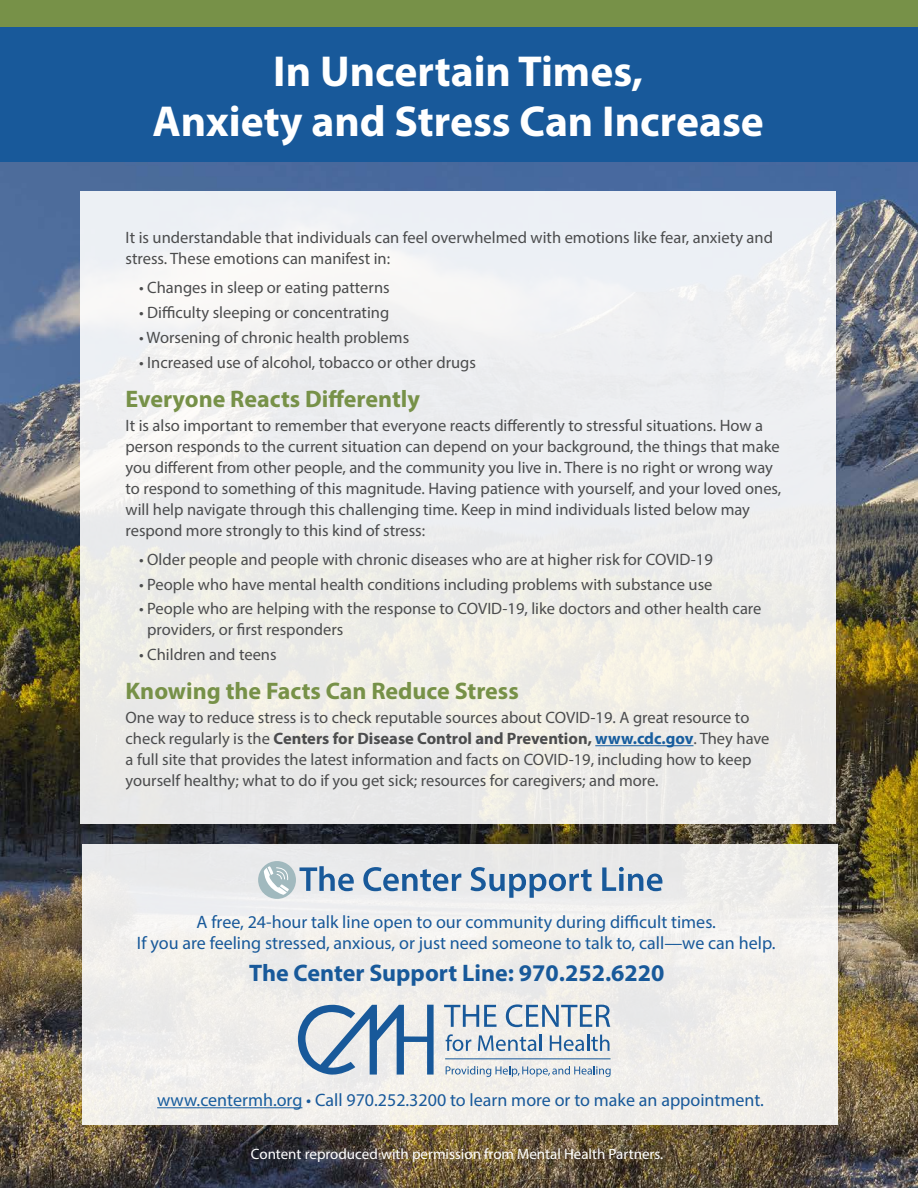
<style>
.page{position:relative;width:918px;height:1188px;background:#fff}
.page>*{position:absolute;margin:0;border:0;box-sizing:border-box;transform-origin:0 0}
.t1{font:700 43.5px/49.5px "Myriad Pro";color:#fff;text-align:center}
.Subheads{font:700 24px "Myriad Pro";color:#779148}
.t2{font:700 24px "Myriad Pro";color:#18599a}
.t3{font:18px/21.6px "Myriad Pro";color:#18599a;text-align:center}
.Copy{font:16.5px/21px "Myriad Pro";color:#4b4c4d}
.bullets{font:16.5px/21px "Myriad Pro";color:#4b4c4d}
.t4{font:15px "Myriad Pro";color:#fff}
.s1{font-weight:700}
.s2{font-weight:700;color:#175d9e}
.s3{color:#175d9e}
</style>
<div class="page">
<img style="left:0;top:162px;width:917px;height:1025px">
<div style="left:80px;top:191px;width:756px;height:633px;background:#edeeed"></div>
<div style="left:0;top:24px;width:917px;height:138px;background:#18599a"></div>
<div style="left:0;top:0;width:917px;height:26px;background:#779148"></div>
<hr style="left:595px;top:745px;width:98px;height:1px;background:#175d9e">
<div style="left:82px;top:844px;width:756px;height:280px;background:#f0eeeb"></div>
<svg style="left:298px;top:1004px;width:136px;height:71px"></svg>
<svg style="left:446px;top:1034px;width:25px;height:17px"></svg>
<svg style="left:478px;top:1035px;width:63px;height:16px"></svg>
<svg style="left:550px;top:1035px;width:60px;height:16px"></svg>
<svg style="left:444px;top:1005px;width:53px;height:22px"></svg>
<svg style="left:506px;top:1004px;width:104px;height:23px"></svg>
<svg style="left:446px;top:1066px;width:165px;height:11px"></svg>
<hr style="left:445px;top:1058px;width:166px;height:1px;background:#18599a">
<div style="left:258px;top:861px;width:38px;height:38px;background:#a1b9be;border-radius:50%"></div>
<svg style="left:300px;top:866px;width:54px;height:25px"></svg>
<svg style="left:363px;top:867px;width:98px;height:24px"></svg>
<svg style="left:471px;top:867px;width:121px;height:31px"></svg>
<svg style="left:602px;top:867px;width:60px;height:24px"></svg>
<svg style="left:264px;top:866px;width:25px;height:29px"></svg>
<hr style="left:157px;top:1107px;width:145px;height:1px;background:#175d9e">
<p class="t1" style="left:153px;top:46px;width:613px">In Uncertain Times,<br>Anxiety and Stress Can Increase</p>
<p class="Copy" style="left:126px;top:227px;width:649px">It is understandable that individuals can feel overwhelmed with emotions like fear, anxiety and stress. These emotions can manifest in:</p>
<p class="bullets" style="left:139px;top:277px;width:252px">• Changes in sleep or eating patterns</p>
<p class="bullets" style="left:139px;top:302px;width:252px">• Difficulty sleeping or concentrating</p>
<p class="bullets" style="left:139px;top:327px;width:272px">• Worsening of chronic health problems</p>
<p class="bullets" style="left:139px;top:351px;width:338px">• Increased use of alcohol, tobacco or other drugs</p>
<p class="Subheads" style="left:126px;top:383px;width:296px">Everyone Reacts Differently</p>
<p class="Copy" style="left:126px;top:414px;width:657px">It is also important to remember that everyone reacts differently to stressful situations. How a person responds to the current situation can depend on your background, the things that make you different from other people, and the community you live in. There is no right or wrong way to respond to something of this magnitude. Having patience with yourself, and your loved ones, will help navigate through this challenging time. Keep in mind individuals listed below may respond more strongly to this kind of stress:</p>
<p class="bullets" style="left:139px;top:548px;width:575px">• Older people and people with chronic diseases who are at higher risk for COVID-19</p>
<p class="bullets" style="left:139px;top:573px;width:575px">• People who have mental health conditions including problems with substance use</p>
<p class="bullets" style="left:147px;top:598px;width:616px;text-indent:-8px">• People who are helping with the response to COVID-19, like doctors and other health care providers, or first responders</p>
<p class="bullets" style="left:139px;top:644px;width:139px">• Children and teens</p>
<p class="Subheads" style="left:126px;top:676px;width:395px">Knowing the Facts Can Reduce Stress</p>
<p class="Copy" style="left:126px;top:707px;width:645px">One way to reduce stress is to check reputable sources about COVID-19. A great resource to check regularly is the <span class="s1">Centers for Disease Control and Prevention,</span> <span class="s2">www.cdc.gov</span>. They have a full site that provides the latest information and facts on COVID-19, including how to keep yourself healthy; what to do if you get sick; resources for caregivers; and more.</p>
<p class="t3" style="left:137px;top:910px;width:640px">A free, 24-hour talk line open to our community during difficult times.<br>If you are feeling stressed, anxious, or just need someone to talk to, call—we can help.</p>
<p class="t2" style="left:249px;top:958px;width:417px">The Center Support Line: 970.252.6220</p>
<p class="t3" style="left:157px;top:1089px;width:608px"><span class="s3">www.centermh.org</span> • Call 970.252.3200 to learn more or to make an appointment.</p>
<p class="t4" style="left:251px;top:1145px;width:414px">Content reproduced with permission from Mental Health Partners.</p>
</div>
